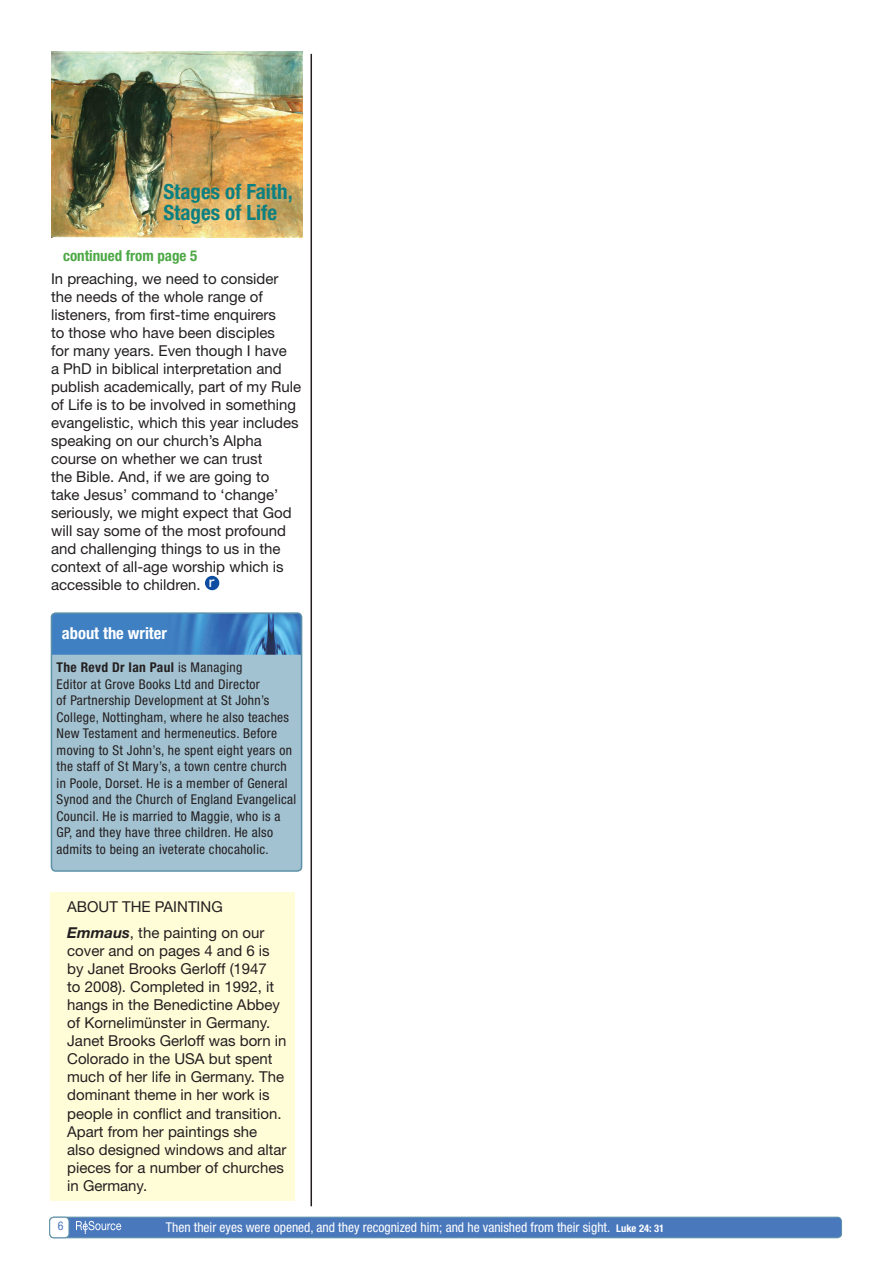
<style>
.page{position:relative;width:893px;height:1263px;background:#fff}
.page>*{position:absolute;margin:0;border:0;box-sizing:border-box;transform-origin:0 0}
.t1{font:700 condensed 21px/21px "Helvetica Neue";color:#0c8081}
.t2{font:700 condensed 16.5px "Helvetica Neue";color:#fff}
.t3{font:15px/18px "Helvetica Neue";color:#231f20}
.t4{font:700 condensed 15px "Helvetica Neue";color:#4da846}
.t5{font:condensed 13.5px/16.5px "Helvetica Neue";letter-spacing:.025em;color:#231f20}
.t6{font:condensed 13.5px "Helvetica Neue";color:#fff}
.t7{font:condensed 12px "Helvetica Neue";color:#4a78bd}
.s1{font-weight:700}
.s2{font-weight:700;font-style:italic}
.s3{font-weight:700;font-size:10.5px}
</style>
<div class="page">
<div style="left:50px;top:1217px;width:791px;height:21px;background:#4a78bd;border-radius:4px"></div>
<div style="left:49px;top:1217px;width:793px;height:21px;border:1px solid #5d91a7;border-radius:4px"></div>
<div style="left:50px;top:1217px;width:19px;height:21px;background:#fff;border-radius:4px"></div>
<div style="left:49px;top:1217px;width:20px;height:21px;border:1px solid #5d91a7;border-radius:4px"></div>
<svg style="left:76px;top:1221px;width:45px;height:13px"></svg>
<div style="left:205px;top:576px;width:14px;height:14px;background:#0d4da1;border-radius:50%"></div>
<img style="left:51px;top:51px;width:251px;height:187px">
<div style="left:51px;top:613px;width:251px;height:258px;background:#a3c2d1;border-radius:4px"></div>
<img style="left:54px;top:615px;width:245px;height:40px">
<div style="left:51px;top:612px;width:251px;height:260px;border:2px solid #5d91a7;border-radius:4px"></div>
<div style="left:50px;top:891px;width:245px;height:309px;background:#fffcd8"></div>
<hr style="left:310px;top:54px;width:2px;height:1152px;background:#231f20">
<h1 class="t1" style="left:163px;top:181px;width:131px">Stages of Faith,<br>Stages of Life</h1>
<p class="t4" style="left:63px;top:246px;width:136px">continued from page 5</p>
<p class="t3" style="left:51px;top:269px;width:252px">In preaching, we need to consider the needs of the whole range of listeners, from first-time enquirers<br>to those who have been disciples<br>for many years. Even though I have<br>a PhD in biblical interpretation and publish academically, part of my Rule of Life is to be involved in something evangelistic, which this year includes speaking on our church’s Alpha course on whether we can trust<br>the Bible. And, if we are going to take Jesus’ command to ‘change’ seriously, we might expect that God will say some of the most profound and challenging things to us in the context of all-age worship which is accessible to children. <sup>r</sup></p>
<p class="t2" style="left:62px;top:623px;width:107px">about the writer</p>
<p class="t5" style="left:57px;top:659px;width:241px"><span class="s1">The Revd Dr Ian Paul</span> is Managing<br>Editor at Grove Books Ltd and Director<br>of Partnership Development at St John’s College, Nottingham, where he also teaches New Testament and hermeneutics. Before moving to St John’s, he spent eight years on the staff of St Mary’s, a town centre church in Poole, Dorset. He is a member of General Synod and the Church of England Evangelical Council. He is married to Maggie, who is a GP, and they have three children. He also admits to being an iveterate chocaholic.</p>
<p class="t3" style="left:67px;top:893px;width:199px;line-height:26.5px">ABOUT THE PAINTING<br><span class="s2">Emmaus</span>, the painting on our</p>
<p class="t3" style="left:67px;top:942px;width:221px">cover and on pages 4 and 6 is by Janet Brooks Gerloff (1947<br>to 2008). Completed in 1992, it hangs in the Benedictine Abbey of Kornelimünster in Germany.<br>Janet Brooks Gerloff was born in<br>Colorado in the USA but spent much of her life in Germany. The dominant theme in her work is people in conflict and transition.<br>Apart from her paintings she also designed windows and altar pieces for a number of churches in Germany.</p>
<p class="t7" style="left:58px;top:1219px;width:7px">6</p>
<p class="t6" style="left:166px;top:1220px;width:500px">Then their eyes were opened, and they recognized him; and he vanished from their sight. <span class="s3">Luke 24: 31</span></p>
</div>
